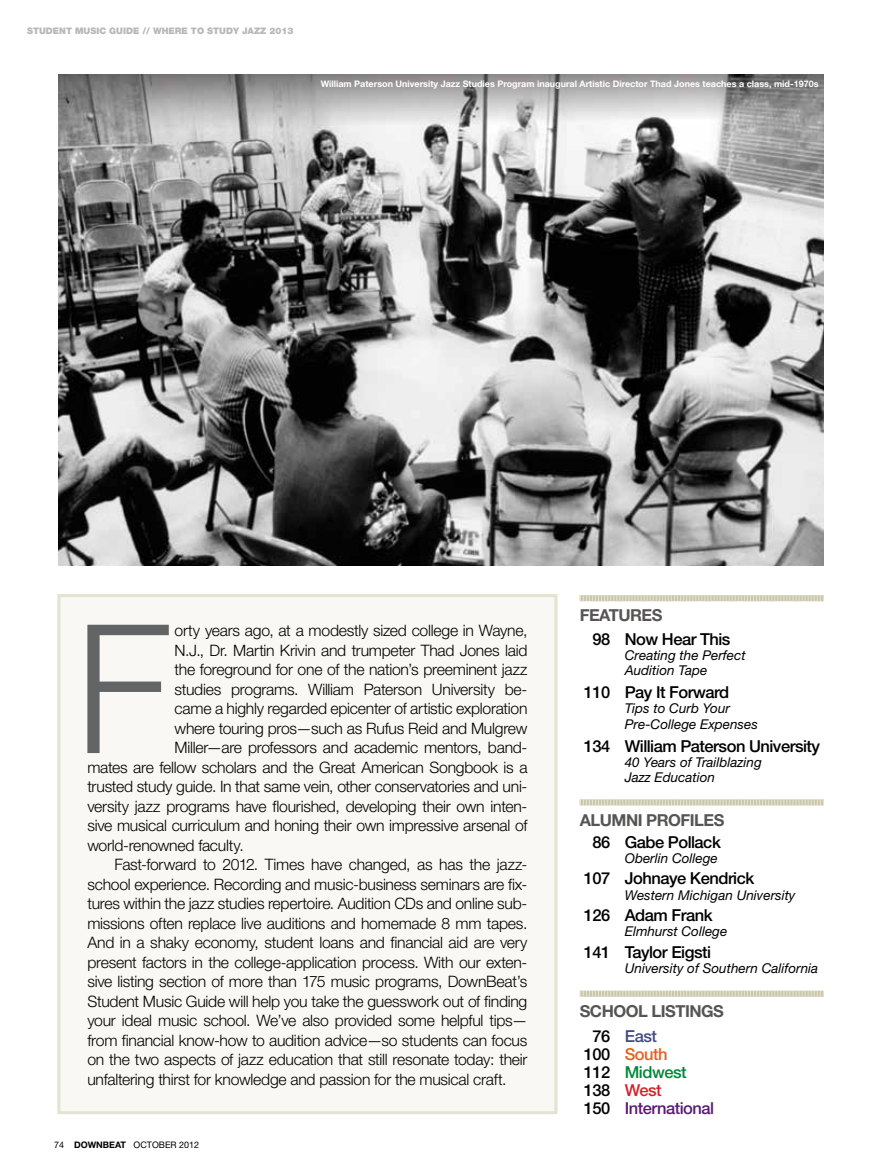
<style>
.page{position:relative;width:878px;height:1175px;background:#fff}
.page>*{position:absolute;margin:0;border:0;box-sizing:border-box;transform-origin:0 0}
.t1{font:300 179.55px "Helvetica Neue";color:#636466}
.t2{font:500 16.5px "Helvetica Neue";letter-spacing:-.03em;color:#000}
.t3{font:700 16.5px/24.9px "Helvetica Neue";letter-spacing:-.03em;color:#575454}
.t4{font:500 16.5px/18.1px "Helvetica Neue";letter-spacing:-.03em;color:#591a74}
.t5{font:300 15.75px "Helvetica Neue";letter-spacing:-.015em;color:#000}
.t6{font:italic 13.5px/15.1px "Helvetica Neue";color:#000}
.t7{font:700 9px "Helvetica Neue";color:#fff}
.t8{font:900 9px "Helvetica Neue";color:#b9b7b7}
.t9{font:9px "Helvetica Neue";color:#000}
.s1{font-weight:700}
.s2{font-weight:500;color:#000}
.s3{font-weight:500;color:#434c81}
.s4{color:#000}
.s5{color:#e56020}
.s6{color:#008739}
.s7{color:#d2232a}
</style>
<div class="page">
<div style="left:59px;top:595px;width:497px;height:517px;background:#f9f8f4"></div>
<div style="left:57px;top:594px;width:500px;height:520px;border:3px solid #e4e2d1"></div>
<div style="left:579px;top:595px;width:245px;height:6px;background:#e3e1cf"></div>
<svg style="left:579px;top:595px;width:244px;height:6px"></svg>
<div style="left:579px;top:799px;width:245px;height:6px;background:#e3e1cf"></div>
<svg style="left:579px;top:799px;width:244px;height:6px"></svg>
<svg style="left:579px;top:990px;width:244px;height:6px"></svg>
<img style="left:59px;top:75px;width:765px;height:490px">
<p class="t8" style="left:27px;top:25px;width:268px">STUDENT MUSIC GUIDE // WHERE TO STUDY JAZZ 2013</p>
<p class="t7" style="left:321px;top:78px;width:499px">William Paterson University Jazz Studies Program inaugural Artistic Director Thad Jones teaches a class, mid-1970s</p>
<h1 class="t1" style="left:74px;top:579px;width:98px">F</h1>
<p class="t5" style="left:174px;top:621px;width:354px">orty years ago, at a modestly sized college in Wayne,</p>
<p class="t5" style="left:174px;top:640px;width:354px">N.J., Dr. Martin Krivin and trumpeter Thad Jones laid</p>
<p class="t5" style="left:174px;top:660px;width:354px">the foreground for one of the nation’s preeminent jazz</p>
<p class="t5" style="left:174px;top:679px;width:354px">studies programs. William Paterson University be-</p>
<p class="t5" style="left:174px;top:699px;width:354px">came a highly regarded epicenter of artistic exploration</p>
<p class="t5" style="left:174px;top:718px;width:354px">where touring pros—such as Rufus Reid and Mulgrew</p>
<p class="t5" style="left:174px;top:738px;width:354px">Miller—are professors and academic mentors, band-</p>
<p class="t5" style="left:87px;top:757px;width:441px">mates are fellow scholars and the Great American Songbook is a</p>
<p class="t5" style="left:87px;top:776px;width:441px">trusted study guide. In that same vein, other conservatories and uni-</p>
<p class="t5" style="left:87px;top:796px;width:441px">versity jazz programs have flourished, developing their own inten-</p>
<p class="t5" style="left:87px;top:815px;width:441px">sive musical curriculum and honing their own impressive arsenal of</p>
<p class="t5" style="left:87px;top:835px;width:158px">world-renowned faculty.</p>
<p class="t5" style="left:114px;top:854px;width:414px">Fast-forward to 2012. Times have changed, as has the jazz-</p>
<p class="t5" style="left:87px;top:874px;width:441px">school experience. Recording and music-business seminars are fix-</p>
<p class="t5" style="left:87px;top:893px;width:441px">tures within the jazz studies repertoire. Audition CDs and online sub-</p>
<p class="t5" style="left:87px;top:913px;width:441px">missions often replace live auditions and homemade 8 mm tapes.</p>
<p class="t5" style="left:87px;top:932px;width:441px">And in a shaky economy, student loans and financial aid are very</p>
<p class="t5" style="left:87px;top:952px;width:441px">present factors in the college-application process. With our exten-</p>
<p class="t5" style="left:87px;top:971px;width:441px">sive listing section of more than 175 music programs, DownBeat’s</p>
<p class="t5" style="left:87px;top:991px;width:441px">Student Music Guide will help you take the guesswork out of finding</p>
<p class="t5" style="left:87px;top:1010px;width:441px">your ideal music school. We’ve also provided some helpful tips—</p>
<p class="t5" style="left:87px;top:1030px;width:441px">from financial know-how to audition advice—so students can focus</p>
<p class="t5" style="left:87px;top:1049px;width:441px">on the two aspects of jazz education that still resonate today: their</p>
<p class="t5" style="left:87px;top:1069px;width:420px">unfaltering thirst for knowledge and passion for the musical craft.</p>
<p class="t9" style="left:54px;top:1139px;width:147px">74 <span class="s1">DOWNBEAT</span> OCTOBER 2012</p>
<p class="t3" style="left:579px;top:603px;width:82px">Features</p>
<p class="t2" style="left:592px;top:629px;width:139px">98 N ow Hear This</p>
<p class="t6" style="left:624px;top:647px;width:122px">Creating the Perfect<br>Audition Tape</p>
<p class="t2" style="left:583px;top:682px;width:147px">110 Pay It Forward</p>
<p class="t6" style="left:624px;top:701px;width:135px">Tips to Curb Your<br>Pre-College Expenses</p>
<p class="t2" style="left:583px;top:736px;width:238px">134 William Paterson University</p>
<p class="t6" style="left:624px;top:754px;width:139px">40 Years of Trailblazing<br>Jazz Education</p>
<p class="t3" style="left:579px;top:807px;width:144px">Alumni Profiles</p>
<p class="t2" style="left:592px;top:831px;width:130px">86 Gabe Pollack</p>
<p class="t6" style="left:624px;top:850px;width:94px">Oberlin College</p>
<p class="t2" style="left:583px;top:868px;width:172px">107 Johnaye Kendrick</p>
<p class="t6" style="left:624px;top:887px;width:172px">Western Michigan University</p>
<p class="t2" style="left:583px;top:905px;width:130px">126 Adam Frank</p>
<p class="t6" style="left:624px;top:923px;width:104px">Elmhurst College</p>
<p class="t2" style="left:583px;top:942px;width:129px">141 Taylor Eigsti</p>
<p class="t6" style="left:624px;top:960px;width:195px">University of Southern California</p>
<p class="t3" style="left:592px;top:998px;width:121px;text-indent:-13px">School Listings<br><span class="s2">76</span> <span class="s3">East</span></p>
<p class="t4" style="left:583px;top:1044px;width:132px"><span class="s4">100</span> <span class="s5">South<br></span><span class="s4">112</span> <span class="s6">Midwest<br></span><span class="s4">138</span> <span class="s7">West<br></span><span class="s4">150</span> International</p>
</div>
